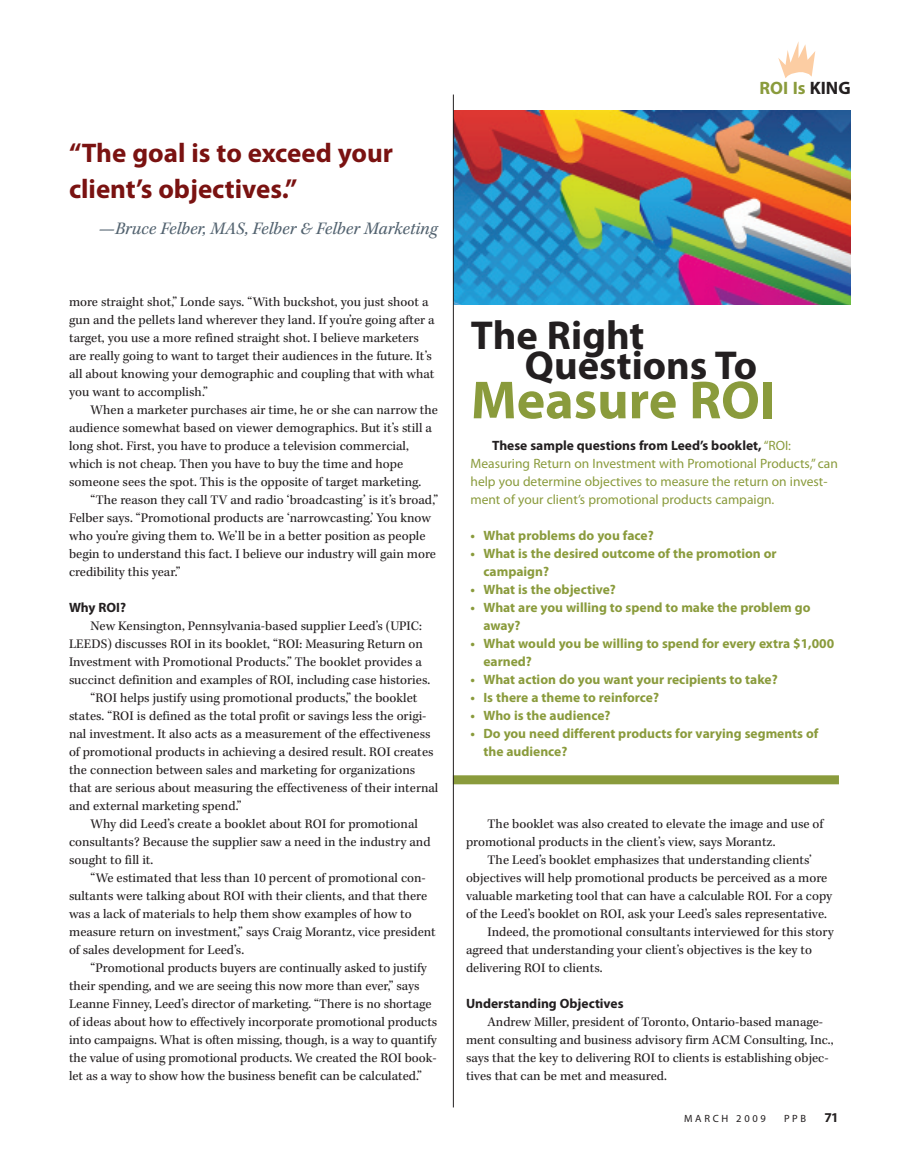
<style>
.page{position:relative;width:905px;height:1175px;background:#fff}
.page>*{position:absolute;margin:0;border:0;box-sizing:border-box;transform-origin:0 0}
.t1{font:700 54px "Myriad Pro";color:#8a9b3c}
.t2{font:700 40.5px/30px "Myriad Pro";color:#231f20}
.t3{font:700 27px/36px "Myriad Pro";color:#7a1211}
.t4{font:italic 18px "Kepler Std";color:#52626f}
.t5{font:700 18px "Myriad Pro";color:#8a9b3c}
.t6{font:13.5px/18px "Kepler Std";color:#231f20}
.t7{font:700 13.5px/18px "Myriad Pro";color:#8a9b3c}
.t8{font:13.5px/18px "Myriad Pro";color:#8a9b3c}
.t9{font:700 13.5px "Myriad Pro";color:#231f20}
.t10{font:10.5px "Myriad Pro";letter-spacing:.255em;color:#231f20}
.s1{color:#231f20}
.s2{font-weight:700;color:#231f20}
</style>
<div class="page">
<img style="left:454px;top:111px;width:396px;height:194px">
<svg style="left:778px;top:42px;width:37px;height:36px"></svg>
<div style="left:453px;top:775px;width:385px;height:9px;background:#8a9b3c"></div>
<hr style="left:453px;top:95px;width:1px;height:1012px;background:#231f20">
<h3 class="t3" style="left:69px;top:137px;width:325px">“The goal is to exceed your client’s objectives.”</h3>
<h3 class="t4" style="left:99px;top:222px;width:340px">—Bruce Felber, MAS, Felber &amp; Felber Marketing</h3>
<p class="t6" style="left:69px;top:294px;width:367px">more straight shot,” Londe says. “With buckshot, you just shoot a gun and the pellets land wherever they land. If you’re going after a target, you use a more refined straight shot. I believe marketers are really going to want to target their audiences in the future. It’s all about knowing your demographic and coupling that with what you want to accomplish.”</p>
<p class="t6" style="left:69px;top:402px;width:370px;text-indent:22px">When a marketer purchases air time, he or she can narrow the audience somewhat based on viewer demographics. But it’s still a long shot. First, you have to produce a television commercial, which is not cheap. Then you have to buy the time and hope someone sees the spot. This is the opposite of target marketing.</p>
<p class="t6" style="left:69px;top:492px;width:370px;text-indent:22px">“The reason they call TV and radio ‘broadcasting’ is it’s broad,” Felber says. “Promotional products are ‘narrowcasting.’ You know who you’re giving them to. We’ll be in a better position as people begin to understand this fact. I believe our industry will gain more credibility this year.”</p>
<p class="t9" style="left:69px;top:602px;width:59px">Why ROI?</p>
<p class="t6" style="left:91px;top:618px;width:333px">New Kensington, Pennsylvania-based supplier Leed’s (UPIC:</p>
<p class="t6" style="left:69px;top:636px;width:355px">LEEDS) discusses ROI in its booklet, “ROI: Measuring Return on</p>
<p class="t6" style="left:69px;top:654px;width:354px">Investment with Promotional Products.” The booklet provides a</p>
<p class="t6" style="left:69px;top:672px;width:363px">succinct definition and examples of ROI, including case histories.</p>
<p class="t6" style="left:91px;top:690px;width:328px">“ROI helps justify using promotional products,” the booklet</p>
<p class="t6" style="left:69px;top:708px;width:359px">states. “ROI is defined as the total profit or savings less the origi-</p>
<p class="t6" style="left:69px;top:726px;width:363px">nal investment. It also acts as a measurement of the effectiveness</p>
<p class="t6" style="left:69px;top:744px;width:366px">of promotional products in achieving a desired result. ROI creates</p>
<p class="t6" style="left:69px;top:762px;width:348px">the connection between sales and marketing for organizations</p>
<p class="t6" style="left:69px;top:780px;width:371px">that are serious about measuring the effectiveness of their internal</p>
<p class="t6" style="left:69px;top:798px;width:174px">and external marketing spend.”</p>
<p class="t6" style="left:91px;top:816px;width:329px">Why did Leed’s create a booklet about ROI for promotional</p>
<p class="t6" style="left:69px;top:834px;width:363px">consultants? Because the supplier saw a need in the industry and</p>
<p class="t6" style="left:69px;top:852px;width:86px">sought to fill it.</p>
<p class="t6" style="left:91px;top:870px;width:336px">“We estimated that less than 10 percent of promotional con-</p>
<p class="t6" style="left:69px;top:888px;width:359px">sultants were talking about ROI with their clients, and that there</p>
<p class="t6" style="left:69px;top:906px;width:344px">was a lack of materials to help them show examples of how to</p>
<p class="t6" style="left:69px;top:924px;width:368px">measure return on investment,” says Craig Morantz, vice president</p>
<p class="t6" style="left:69px;top:942px;width:176px">of sales development for Leed’s.</p>
<p class="t6" style="left:91px;top:960px;width:338px">“Promotional products buyers are continually asked to justify</p>
<p class="t6" style="left:69px;top:978px;width:352px">their spending, and we are seeing this now more than ever,” says</p>
<p class="t6" style="left:69px;top:996px;width:364px">Leanne Finney, Leed’s director of marketing. “There is no shortage</p>
<p class="t6" style="left:69px;top:1014px;width:370px">of ideas about how to effectively incorporate promotional products</p>
<p class="t6" style="left:69px;top:1032px;width:369px">into campaigns. What is often missing, though, is a way to quantify</p>
<p class="t6" style="left:69px;top:1050px;width:369px">the value of using promotional products. We created the ROI book-</p>
<p class="t6" style="left:69px;top:1068px;width:354px">let as a way to show how the business benefit can be calculated.”</p>
<h3 class="t5" style="left:759px;top:81px;width:93px">ROI Is <span class="s1">KING</span></h3>
<h2 class="t2" style="left:525px;top:324px;width:234px;text-indent:-54px">The Right<br>Questions To</h2>
<h1 class="t1" style="left:471px;top:380px;width:306px">Measure ROI</h1>
<p class="t8" style="left:470px;top:438px;width:369px;text-indent:22px"><span class="s2">These sample questions from Leed’s booklet,</span>“ROI:<br>Measuring Return on Investment with Promotional Products,” can help you determine objectives to measure the return on invest&shy;ment of your client’s promotional products campaign.</p>
<p class="t7" style="left:470px;top:528px;width:185px">• What problems do you face?</p>
<p class="t7" style="left:483px;top:546px;width:295px;text-indent:-13px">• What is the desired outcome of the promotion or campaign?</p>
<p class="t7" style="left:470px;top:582px;width:147px">• What is the objective?</p>
<p class="t7" style="left:483px;top:600px;width:328px;text-indent:-13px">• What are you willing to spend to make the problem go away?</p>
<p class="t7" style="left:483px;top:636px;width:352px;text-indent:-13px">• What would you be willing to spend for every extra $1,000 earned?</p>
<p class="t7" style="left:470px;top:672px;width:309px">• What action do you want your recipients to take?</p>
<p class="t7" style="left:470px;top:690px;width:190px">• Is there a theme to reinforce?</p>
<p class="t7" style="left:470px;top:708px;width:141px">• Who is the audience?</p>
<p class="t7" style="left:483px;top:726px;width:336px;text-indent:-13px">• Do you need different products for varying segments of the audience?</p>
<p class="t6" style="left:466px;top:816px;width:359px;text-indent:22px">The booklet was also created to elevate the image and use of promotional products in the client’s view, says Morantz.</p>
<p class="t6" style="left:487px;top:852px;width:325px">The Leed’s booklet emphasizes that understanding clients’</p>
<p class="t6" style="left:466px;top:870px;width:363px">objectives will help promotional products be perceived as a more</p>
<p class="t6" style="left:466px;top:888px;width:368px">valuable marketing tool that can have a calculable ROI. For a copy</p>
<p class="t6" style="left:466px;top:906px;width:362px">of the Leed’s booklet on ROI, ask your Leed’s sales representative.</p>
<p class="t6" style="left:487px;top:924px;width:348px">Indeed, the promotional consultants interviewed for this story</p>
<p class="t6" style="left:466px;top:942px;width:347px">agreed that understanding your client’s objectives is the key to</p>
<p class="t6" style="left:466px;top:960px;width:138px">delivering ROI to clients.</p>
<p class="t9" style="left:466px;top:998px;width:159px">Understanding Objectives</p>
<p class="t6" style="left:466px;top:1014px;width:369px;text-indent:22px">Andrew Miller, president of Toronto, Ontario-based manage&shy;ment consulting and business advisory firm ACM Consulting, Inc., says that the key to delivering ROI to clients is establishing objec&shy;tives that can be met and measured.</p>
<p class="t10" style="left:684px;top:1114px;width:83px">MARCH 2009</p>
<p class="t10" style="left:784px;top:1114px;width:24px">PPB</p>
<p class="t9" style="left:824px;top:1112px;width:16px">71</p>
</div>
